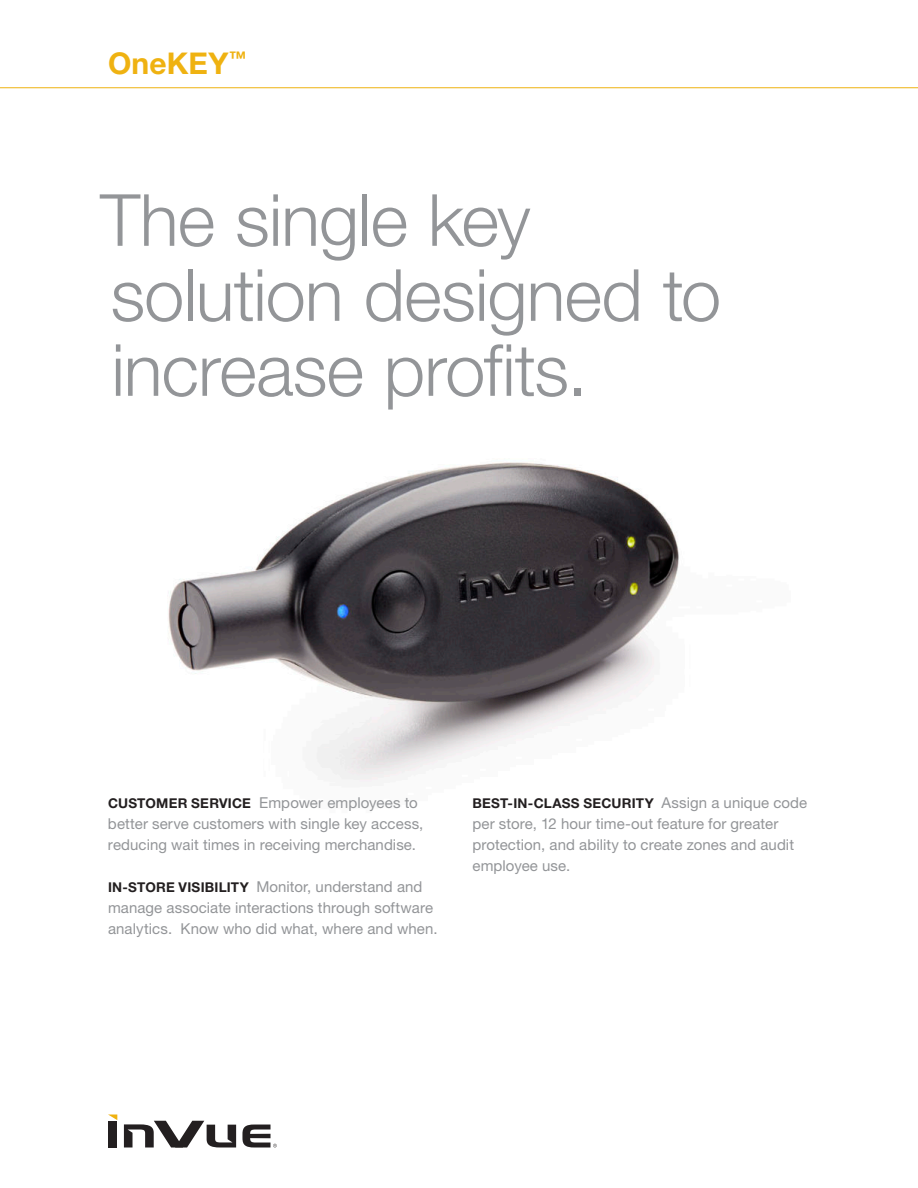
<style>
.page{position:relative;width:918px;height:1188px;background:#fff}
.page>*{position:absolute;margin:0;border:0;box-sizing:border-box;transform-origin:0 0}
.t1{font:300 72px/75px "Helvetica Neue";letter-spacing:-.015em;color:#939598}
.t2{font:700 30px "Helvetica Neue";letter-spacing:.005em;color:#efb211}
.t3{font:15px/21px "Helvetica Neue";letter-spacing:.005em;color:#939598}
.t4{font:700 13.5px "Helvetica Neue";letter-spacing:.015em;color:#231f20}
.s1{font-weight:700;font-size:13.5px;color:#231f20}
.s2{font-weight:400;font-size:15px;color:#939598}
</style>
<div class="page">
<div style="left:109px;top:1121px;width:8px;height:26px;background:#231f20"></div>
<svg style="left:124px;top:1121px;width:112px;height:26px"></svg>
<svg style="left:109px;top:1115px;width:8px;height:5px"></svg>
<svg style="left:242px;top:1125px;width:35px;height:23px"></svg>
<hr style="left:0;top:87px;width:918px;height:1px;background:#efb211">
<img style="left:168px;top:462px;width:511px;height:320px">
<h2 class="t2" style="left:108px;top:52px;width:140px">OneKEY<sup>™</sup></h2>
<h1 class="t1" style="left:100px;top:190px;width:623px">The single key solution designed to increase profits.</h1>
<p class="t3" style="left:108px;top:794px;width:317px"><span class="s1">CUSTOMER SERVICE</span> Empower employees to better serve customers with single key access, reducing wait times in receiving merchandise.</p>
<p class="t3" style="left:108px;top:878px;width:331px"><span class="s1">IN-STORE VISIBILITY</span> Monitor, understand and manage associate interactions through software analytics. Know who did what, where and when.</p>
<p class="t4" style="left:472px;top:798px;width:336px">BEST-IN-CLASS SECURITY <span class="s2">Assign a unique code</span></p>
<p class="t3" style="left:472px;top:815px;width:323px">per store, 12 hour time-out feature for greater protection, and ability to create zones and audit employee use.</p>
</div>
